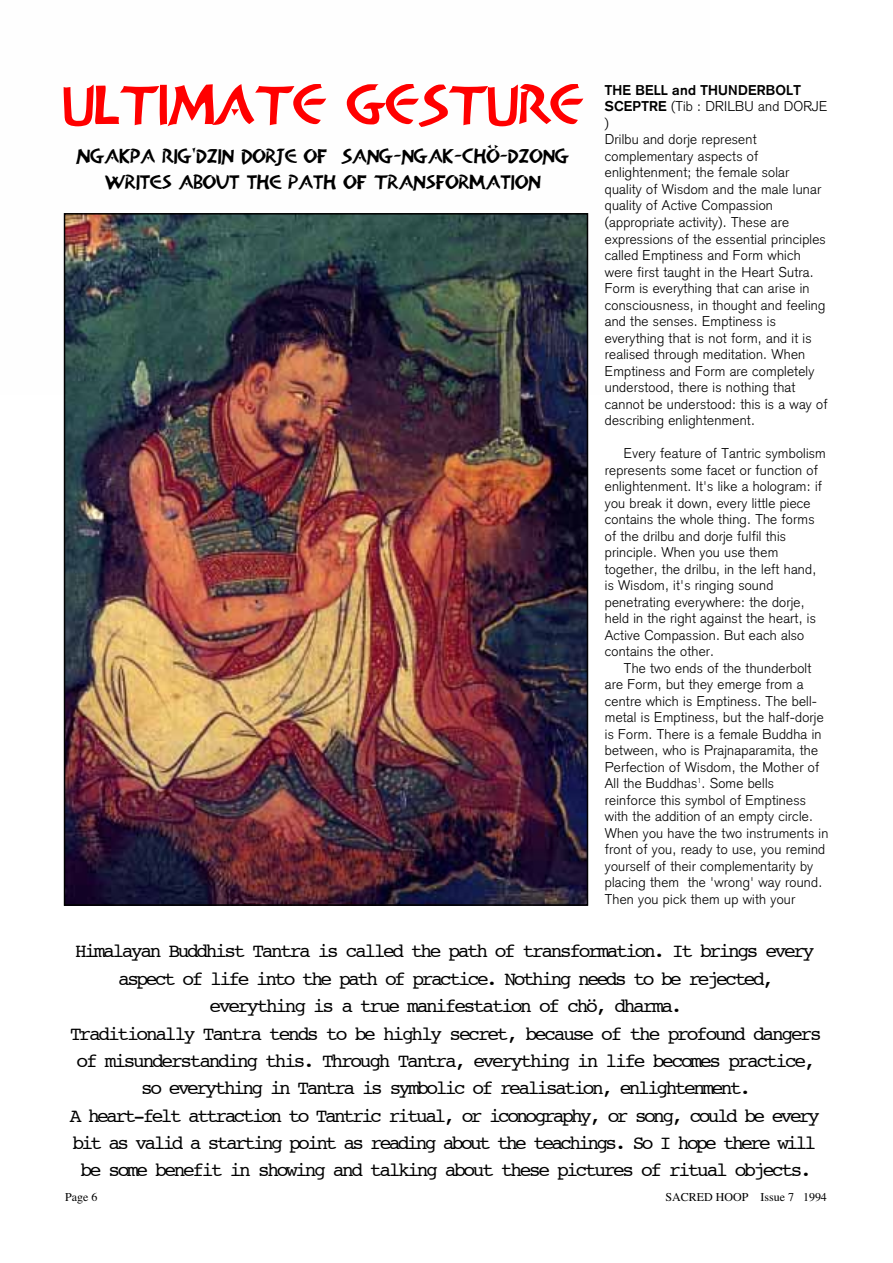
<style>
.page{position:relative;width:893px;height:1263px;background:#fff}
.page>*{position:absolute;margin:0;border:0;box-sizing:border-box;transform-origin:0 0}
.t1{font:54px "Alan Den";color:#f00}
.t2{font:19.5px/27.3px "Courier";letter-spacing:-.12em;color:#000;text-align:center}
.t3{font:19.5px/26.5px "Alan Den";color:#000;text-align:center}
.t4{font:300 13.95px/16.5px "Akzidenz Grotesk";letter-spacing:.015em;color:#000}
.t5{font:12px "Times";color:#000}
.s1{font-weight:700}
</style>
<div class="page">
<img style="left:67px;top:216px;width:518px;height:687px">
<div style="left:64px;top:213px;width:524px;height:693px;border:2px solid #000"></div>
<h1 class="t1" style="left:63px;top:74px;width:522px">ULTIMATE GESTURE</h1>
<h2 class="t3" style="left:77px;top:143px;width:494px">NGAKPA RIG'DZIN DORJE OF SANG-NGAK-CHÖ-DZONG<br>WRITES ABOUT THE PATH OF TRANSFORMATION</h2>
<p class="t4" style="left:605px;top:83px;width:224px"><span class="s1">THE BELL and THUNDERBOLT<br>SCEPTRE</span> (Tib : DRILBU and DORJE )<br>Drilbu and dorje represent complementary aspects of enlightenment; the female solar quality of Wisdom and the male lunar quality of Active Compassion (appropriate activity). These are expressions of the essential principles called Emptiness and Form which were first taught in the Heart Sutra.<br>Form is everything that can arise in consciousness, in thought and feeling and the senses. Emptiness is everything that is not form, and it is realised through meditation. When<br>Emptiness and Form are completely understood, there is nothing that cannot be understood: this is a way of describing enlightenment.</p>
<p class="t4" style="left:605px;top:446px;width:223px;text-indent:19px">Every feature of Tantric symbolism represents some facet or function of enlightenment. It's like a hologram: if you break it down, every little piece contains the whole thing. The forms of the drilbu and dorje fulfil this principle. When you use them together, the drilbu, in the left hand, is Wisdom, it's ringing sound penetrating everywhere: the dorje, held in the right against the heart, is Active Compassion. But each also contains the other.</p>
<p class="t4" style="left:605px;top:661px;width:225px;text-indent:19px">The two ends of the thunderbolt are Form, but they emerge from a centre which is Emptiness. The bell&shy;metal is Emptiness, but the half-dorje is Form. There is a female Buddha in between, who is Prajnaparamita, the Perfection of Wisdom, the Mother of All the Buddhas<sup>1</sup>. Some bells reinforce this symbol of Emptiness with the addition of an empty circle.<br>When you have the two instruments in front of you, ready to use, you remind yourself of their complementarity by placing them the 'wrong' way round.<br>Then you pick them up with your</p>
<p class="t2" style="left:70px;top:939px;width:753px">Himalayan Buddhist Tantra is called the path of transformation. It brings every aspect of life into the path of practice. Nothing needs to be rejected, everything is a true manifestation of chö, dharma.<br>Traditionally Tantra tends to be highly secret, because of the profound dangers of misunderstanding this. Through Tantra, everything in life becomes practice, so everything in Tantra is symbolic of realisation, enlightenment.<br>A heart-felt attraction to Tantric ritual, or iconography, or song, could be every bit as valid a starting point as reading about the teachings. So I hope there will be some benefit in showing and talking about these pictures of ritual objects.</p>
<p class="t5" style="left:65px;top:1192px;width:34px">Page 6</p>
<p class="t5" style="left:665px;top:1192px;width:163px">SACRED HOOP Issue 7 1994</p>
</div>
